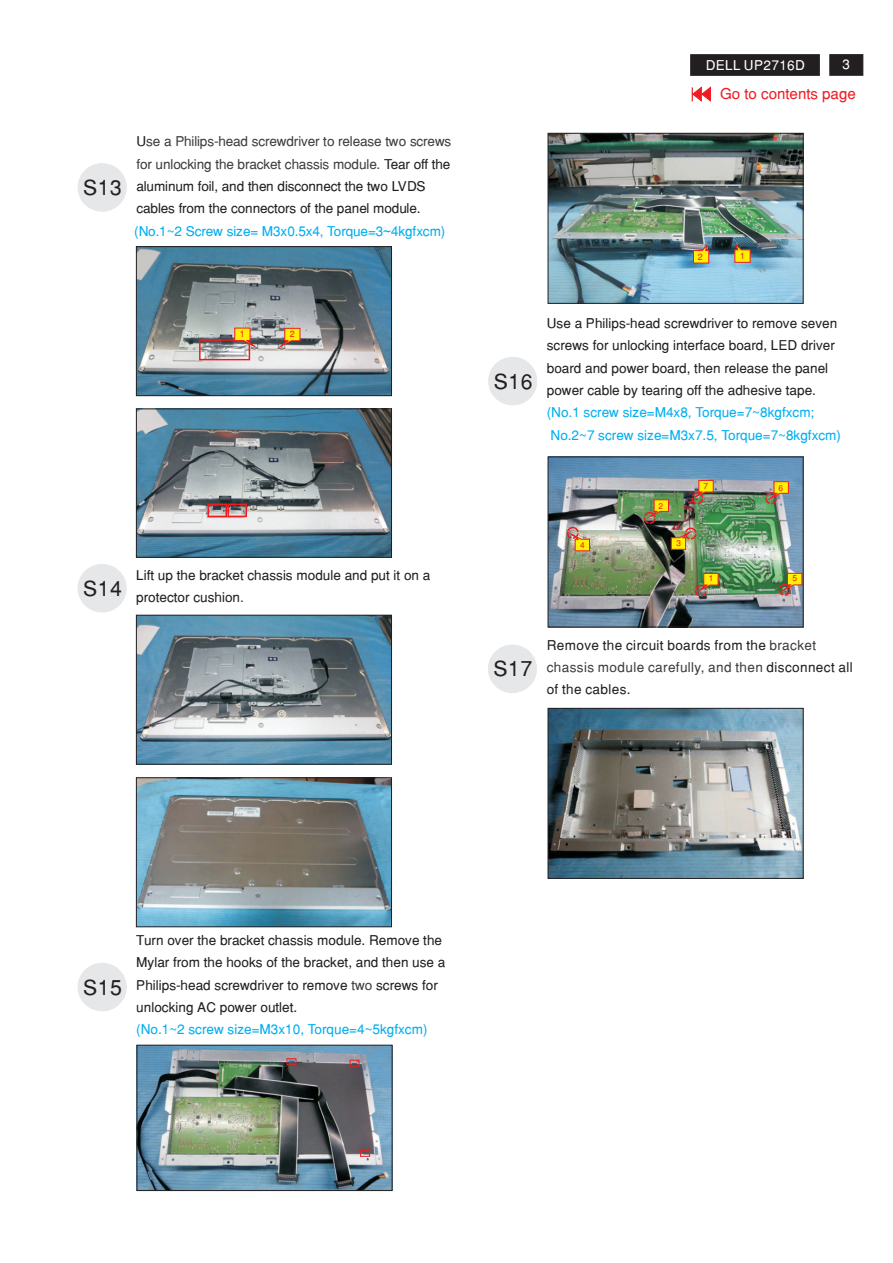
<style>
.page{position:relative;width:893px;height:1263px;background:#fff}
.page>*{position:absolute;margin:0;border:0;box-sizing:border-box;transform-origin:0 0}
.t1{font:21px "Helvetica";letter-spacing:.03em;color:#231f20}
.t2{font:15px "Helvetica";color:#ee1d23}
.t3{font:13.5px/22.4px "Helvetica";color:#231f20}
.t4{font:13.5px/22.4px "Helvetica";color:#00aeef}
.t5{font:13.5px/22.4px "Helvetica";letter-spacing:.03em;color:#231f20}
.t6{font:13.5px "Helvetica";letter-spacing:.03em;color:#fff}
.t7{font:9px "Helvetica";color:#ee1d23}
.t8{font:8.25px "Helvetica";color:#ee1d23}
.s1{color:#3e3e3f}
.s2{color:#00aeef}
.s3{font-family:"Arial";color:#00aeef}
</style>
<div class="page">
<img style="left:138px;top:617px;width:252px;height:145px">
<div style="left:136px;top:615px;width:256px;height:149px;border:1px solid #231f20"></div>
<div style="left:78px;top:963px;width:48px;height:48px;background:#e6e7e9;border:1px solid #e6e7e9;border-radius:50%"></div>
<div style="left:78px;top:564px;width:48px;height:48px;background:#e6e7e9;border:1px solid #e6e7e9;border-radius:50%"></div>
<div style="left:488px;top:357px;width:49px;height:48px;background:#e6e7e9;border:1px solid #e6e7e9;border-radius:50%"></div>
<div style="left:488px;top:645px;width:49px;height:48px;background:#e6e7e9;border:1px solid #e6e7e9;border-radius:50%"></div>
<img style="left:138px;top:411px;width:252px;height:144px">
<div style="left:136px;top:409px;width:256px;height:148px;border:1px solid #231f20"></div>
<img style="left:138px;top:248px;width:252px;height:146px">
<div style="left:136px;top:246px;width:256px;height:150px;border:1px solid #231f20"></div>
<div style="left:78px;top:163px;width:48px;height:48px;background:#e6e7e9;border:1px solid #e6e7e9;border-radius:50%"></div>
<div style="left:199px;top:339px;width:51px;height:21px;border:1px solid #ee1d23"></div>
<svg style="left:234px;top:327px;width:27px;height:23px"></svg>
<svg style="left:274px;top:328px;width:27px;height:23px"></svg>
<div style="left:207px;top:504px;width:20px;height:13px;border:1px solid #ee1d23"></div>
<div style="left:227px;top:504px;width:20px;height:13px;border:1px solid #ee1d23"></div>
<img style="left:139px;top:1047px;width:251px;height:142px">
<div style="left:137px;top:1045px;width:255px;height:146px;border:1px solid #231f20"></div>
<div style="left:287px;top:1058px;width:9px;height:7px;border:1px solid #ee1d23"></div>
<div style="left:350px;top:1060px;width:9px;height:7px;border:1px solid #ee1d23"></div>
<div style="left:360px;top:1150px;width:10px;height:7px;border:1px solid #ee1d23"></div>
<img style="left:550px;top:459px;width:251px;height:166px">
<svg style="left:670px;top:528px;width:26px;height:22px"></svg>
<div style="left:685px;top:528px;width:12px;height:12px;border:1px dashed #ee1d23;border-radius:50%"></div>
<div style="left:567px;top:527px;width:12px;height:12px;border:1px dashed #ee1d23;border-radius:50%"></div>
<div style="left:779px;top:584px;width:12px;height:12px;border:1px dashed #ee1d23;border-radius:50%"></div>
<div style="left:765px;top:492px;width:12px;height:12px;border:1px dashed #ee1d23;border-radius:50%"></div>
<div style="left:691px;top:492px;width:12px;height:12px;border:1px dashed #ee1d23;border-radius:50%"></div>
<svg style="left:565px;top:530px;width:25px;height:22px"></svg>
<svg style="left:763px;top:481px;width:26px;height:22px"></svg>
<svg style="left:777px;top:573px;width:26px;height:21px"></svg>
<svg style="left:688px;top:480px;width:26px;height:21px"></svg>
<img style="left:550px;top:710px;width:251px;height:167px">
<div style="left:548px;top:708px;width:255px;height:171px;border:1px solid #231f20"></div>
<div style="left:644px;top:512px;width:12px;height:12px;border:1px dashed #ee1d23;border-radius:50%"></div>
<div style="left:695px;top:585px;width:12px;height:12px;border:1px dashed #ee1d23;border-radius:50%"></div>
<svg style="left:643px;top:499px;width:26px;height:22px"></svg>
<svg style="left:693px;top:573px;width:26px;height:21px"></svg>
<img style="left:550px;top:135px;width:251px;height:167px">
<div style="left:548px;top:133px;width:255px;height:171px;border:1px solid #231f20"></div>
<svg style="left:693px;top:243px;width:16px;height:21px"></svg>
<svg style="left:733px;top:242px;width:18px;height:21px"></svg>
<img style="left:138px;top:780px;width:252px;height:145px">
<div style="left:136px;top:778px;width:256px;height:149px;border:1px solid #231f20"></div>
<div style="left:830px;top:54px;width:33px;height:21px;background:#231f20;border:1px solid #231f20"></div>
<div style="left:690px;top:55px;width:129px;height:20px;background:#231f20"></div>
<svg style="left:692px;top:87px;width:19px;height:15px"></svg>
<h1 class="t1" style="left:83px;top:179px;width:40px">S13</h1>
<p class="t3" style="left:134px;top:132px;width:319px">U<span class="s1">se a Philips-head screwdriver to release two screws for unlocking the bracket chassis module.</span> Tear off the aluminum foil, and then disconnect the two LVDS cables from the connectors of the panel module. <span class="s2">(No.1~2 Screw size= M3x0.5x4, Torque=3</span><span class="s3">~4</span><span class="s2">kgfxcm)</span></p>
<p class="t7" style="left:240px;top:330px;width:6px">1</p>
<p class="t7" style="left:290px;top:331px;width:6px">2</p>
<p class="t3" style="left:83px;top:565px;width:349px;text-indent:53px">Lift up the bracket chassis module and put it on a<br><sup>S14</sup> protector cushion<span class="s1">.</span></p>
<p class="t6" style="left:842px;top:56px;width:9px">3</p>
<p class="t2" style="left:720px;top:88px;width:137px">Go to contents page</p>
<p class="t6" style="left:706px;top:60px;width:101px">DELL UP2716D</p>
<p class="t7" style="left:698px;top:253px;width:6px">2</p>
<p class="t7" style="left:740px;top:252px;width:6px">1</p>
<h1 class="t1" style="left:494px;top:373px;width:40px">S16</h1>
<p class="t3" style="left:547px;top:313px;width:292px">Use a Philips-head screwdriver to remove seven screws for unlocking interface board, LED driver board and power board, then release the panel power cable by tearing off the adhesive tape.</p>
<p class="t4" style="left:547px;top:403px;width:296px">(No.1 screw size=M4x8, Torque=7~8kgfxcm;<br>No.2~7 screw size=M3x7.5, Torque=7~8kgfxcm)</p>
<p class="t8" style="left:659px;top:502px;width:6px">2</p>
<p class="t8" style="left:580px;top:542px;width:6px">4</p>
<p class="t8" style="left:676px;top:540px;width:6px">3</p>
<p class="t8" style="left:703px;top:483px;width:6px">7</p>
<p class="t8" style="left:709px;top:575px;width:6px">1</p>
<p class="t8" style="left:778px;top:484px;width:6px">6</p>
<p class="t8" style="left:793px;top:575px;width:6px">5</p>
<h1 class="t1" style="left:494px;top:661px;width:40px">S17</h1>
<p class="t5" style="left:547px;top:635px;width:308px">Remove the circuit boards from the <span class="s1">bracket chassis module carefully, and then</span> disconnect all of the cables.</p>
<h1 class="t1" style="left:83px;top:979px;width:40px">S15</h1>
<p class="t3" style="left:136px;top:930px;width:311px">Turn over the bracket chassis module. Remove the Mylar from the hooks of the bracket, and then use a Philips-head screwdriver to remove <span class="s1">two</span> screws for unlocking AC power outlet.</p>
<p class="t4" style="left:136px;top:1020px;width:293px">(No.1~2 screw size=M3x10, Torque=4~5kgfxcm)</p>
</div>
